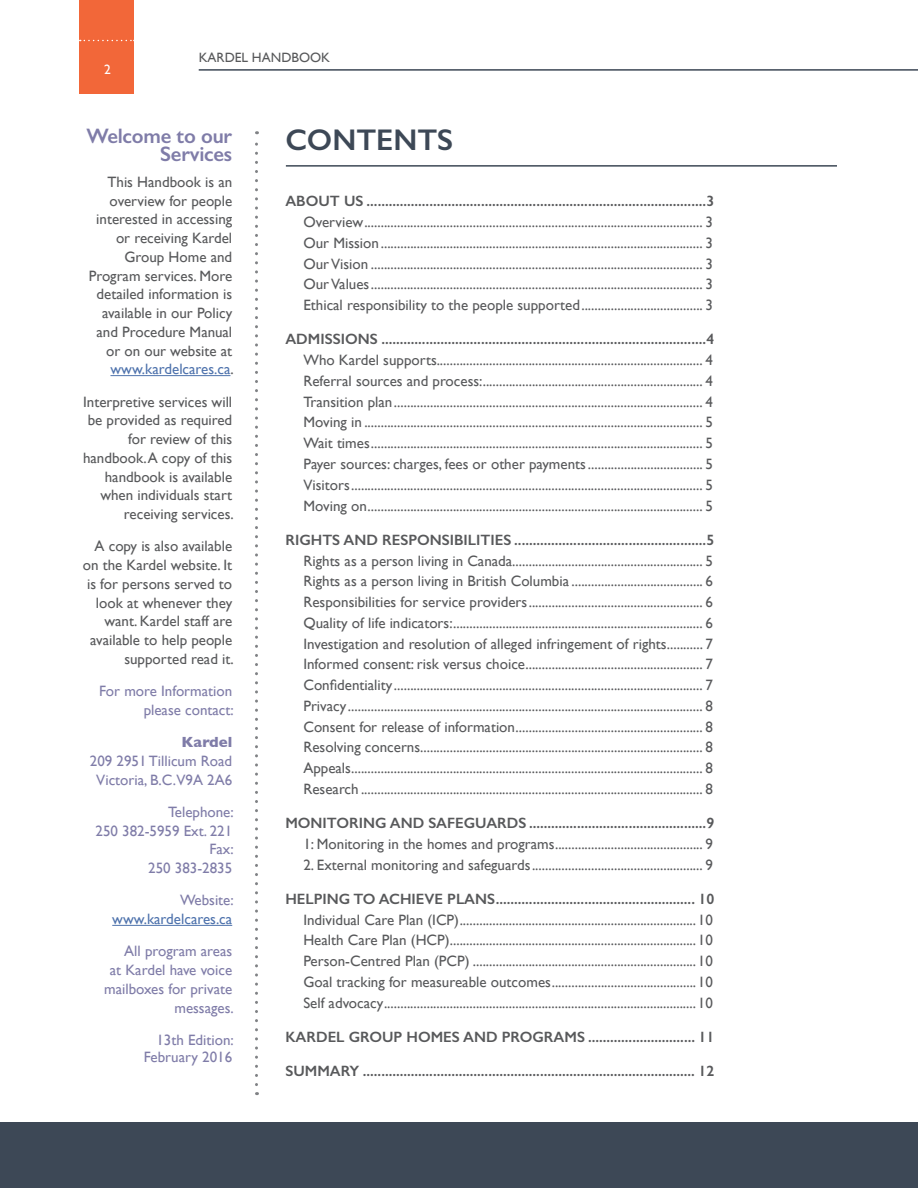
<style>
.page{position:relative;width:918px;height:1188px;background:#fff}
.page>*{position:absolute;margin:0;border:0;box-sizing:border-box;transform-origin:0 0}
.t1{font:600 30px "Gill Sans";color:#3d4856}
.t2{font:600 21px/18px "Gill Sans";letter-spacing:-.01em;color:#7f7ca8;text-align:right}
.t3{font:15px/20.7px "Gill Sans";color:#58595b;text-align:justify}
.t4{font:600 15px "Gill Sans";color:#58595b}
.t5{font:15px/18.8px "Gill Sans";color:#7f7ca8;text-align:right}
.t6{font:15px "Gill Sans";color:#4f73ad}
.t7{font:700 15px "Gill Sans";color:#7f7ca8}
.t8{font:13.5px "Gill Sans";color:#58595b}
.t9{font:13.5px "Gill Sans";color:#fff}
.s1{color:#4f73ad}
</style>
<div class="page">
<div style="left:80px;top:0;width:54px;height:94px;background:#f26739"></div>
<hr style="left:199px;top:69px;width:719px;height:2px;background:#3d4856">
<svg style="left:80px;top:40px;width:54px;height:1px"></svg>
<hr style="left:286px;top:165px;width:551px;height:2px;background:#3d4856">
<svg style="left:255px;top:131px;width:3px;height:954px"></svg>
<hr style="left:917px;top:915px;width:1px;height:273px;background:#669">
<div style="left:0;top:1122px;width:918px;height:66px;background:#3d4856"></div>
<hr style="left:110px;top:375px;width:120px;height:1px;background:#4f73ad">
<hr style="left:112px;top:925px;width:120px;height:1px;background:#4f73ad">
<p class="t9" style="left:104px;top:61px;width:8px">2</p>
<p class="t8" style="left:199px;top:50px;width:133px">KARDEL HANDBOOK</p>
<h2 class="t2" style="left:86px;top:127px;width:147px">Welcome to our<br>Services</h2>
<p class="t3" style="left:89px;top:172px;width:146px;line-height:18.8px;text-align:right">This Handbook is an overview for people interested in accessing or receiving Kardel<br>Group Home and<br>Program services. More detailed information is available in our Policy and Procedure Manual or on our website at <span class="s1">www.kardelcares.ca</span>.</p>
<p class="t3" style="left:83px;top:392px;width:152px;line-height:18.8px;text-align:right">Interpretive services will be provided as required for review of this handbook. A copy of this handbook is available when individuals start receiving services.</p>
<p class="t3" style="left:83px;top:537px;width:152px;line-height:18.8px;text-align:right">A copy is also available on the Kardel website. It is for persons served to look at whenever they want. Kardel staff are available to help people supported read it.</p>
<p class="t5" style="left:99px;top:682px;width:136px">For more Information please contact:</p>
<p class="t7" style="left:182px;top:730px;width:52px">Kardel</p>
<p class="t5" style="left:90px;top:751px;width:144px;text-align:center">209 2951 Tillicum Road<br>Victoria, B.C.V9A 2A6</p>
<p class="t5" style="left:96px;top:802px;width:140px">Telephone:<br>250 382-5959 Ext. 221<br>Fax:<br>250 383-2835</p>
<p class="t5" style="left:180px;top:891px;width:55px">Website:</p>
<p class="t6" style="left:112px;top:910px;width:122px">www.kardelcares.ca</p>
<p class="t5" style="left:104px;top:942px;width:131px">All program areas<br>at Kardel have voice mailboxes for private messages.</p>
<p class="t5" style="left:144px;top:1031px;width:91px;line-height:17.2px">13th Edition:<br>February 2016</p>
<h1 class="t1" style="left:285px;top:122px;width:169px">CONTENTS</h1>
<p class="t4" style="left:285px;top:192px;width:430px">ABOUT US ............................................................................................3</p>
<p class="t3" style="left:303px;top:212px;width:411px">Overview....................................................................................................... 3<br>Our Mission.................................................................................................. 3<br>Our Vision ..................................................................................................... 3<br>Our Values..................................................................................................... 3<br>Ethical responsibility to the people supported..................................... 3</p>
<p class="t4" style="left:285px;top:330px;width:431px">ADMISSIONS ........................................................................................4</p>
<p class="t3" style="left:303px;top:350px;width:411px">Who Kardel supports................................................................................. 4<br>Referral sources and process:................................................................... 4<br>Transition plan.............................................................................................. 4<br>Moving in ....................................................................................................... 5<br>Wait times..................................................................................................... 5<br>Payer sources: charges, fees or other payments................................... 5<br>Visitors........................................................................................................... 5<br>Moving on...................................................................................................... 5</p>
<p class="t4" style="left:285px;top:531px;width:430px">RIGHTS AND RESPONSIBILITIES ....................................................5</p>
<p class="t3" style="left:303px;top:550px;width:411px">Rights as a person living in Canada.......................................................... 5<br>Rights as a person living in British Columbia ........................................ 6<br>Responsibilities for service providers..................................................... 6<br>Quality of life indicators:............................................................................ 6<br>Investigation and resolution of alleged infringement of rights........... 7<br>Informed consent: risk versus choice...................................................... 7<br>Confidentiality.............................................................................................. 7<br>Privacy............................................................................................................ 8<br>Consent for release of information......................................................... 8<br>Resolving concerns...................................................................................... 8<br>Appeals........................................................................................................... 8<br>Research ........................................................................................................ 8</p>
<p class="t4" style="left:285px;top:814px;width:430px">MONITORING AND SAFEGUARDS ................................................9</p>
<p class="t3" style="left:303px;top:833px;width:411px">1: Monitoring in the homes and programs............................................. 9</p>
<p class="t3" style="left:303px;top:854px;width:411px">2. External monitoring and safeguards.................................................... 9</p>
<p class="t4" style="left:285px;top:890px;width:430px">HELPING TO ACHIEVE PLANS...................................................... 10</p>
<p class="t3" style="left:303px;top:909px;width:411px">Individual Care Plan (ICP)........................................................................10<br>Health Care Plan (HCP)...........................................................................10<br>Person-Centred Plan (PCP) ....................................................................10<br>Goal tracking for measureable outcomes............................................10<br>Self advocacy...............................................................................................10</p>
<p class="t4" style="left:285px;top:1028px;width:430px">KARDEL GROUP HOMES AND PROGRAMS ............................. 11</p>
<p class="t4" style="left:285px;top:1062px;width:430px">SUMMARY .......................................................................................... 12</p>
</div>
